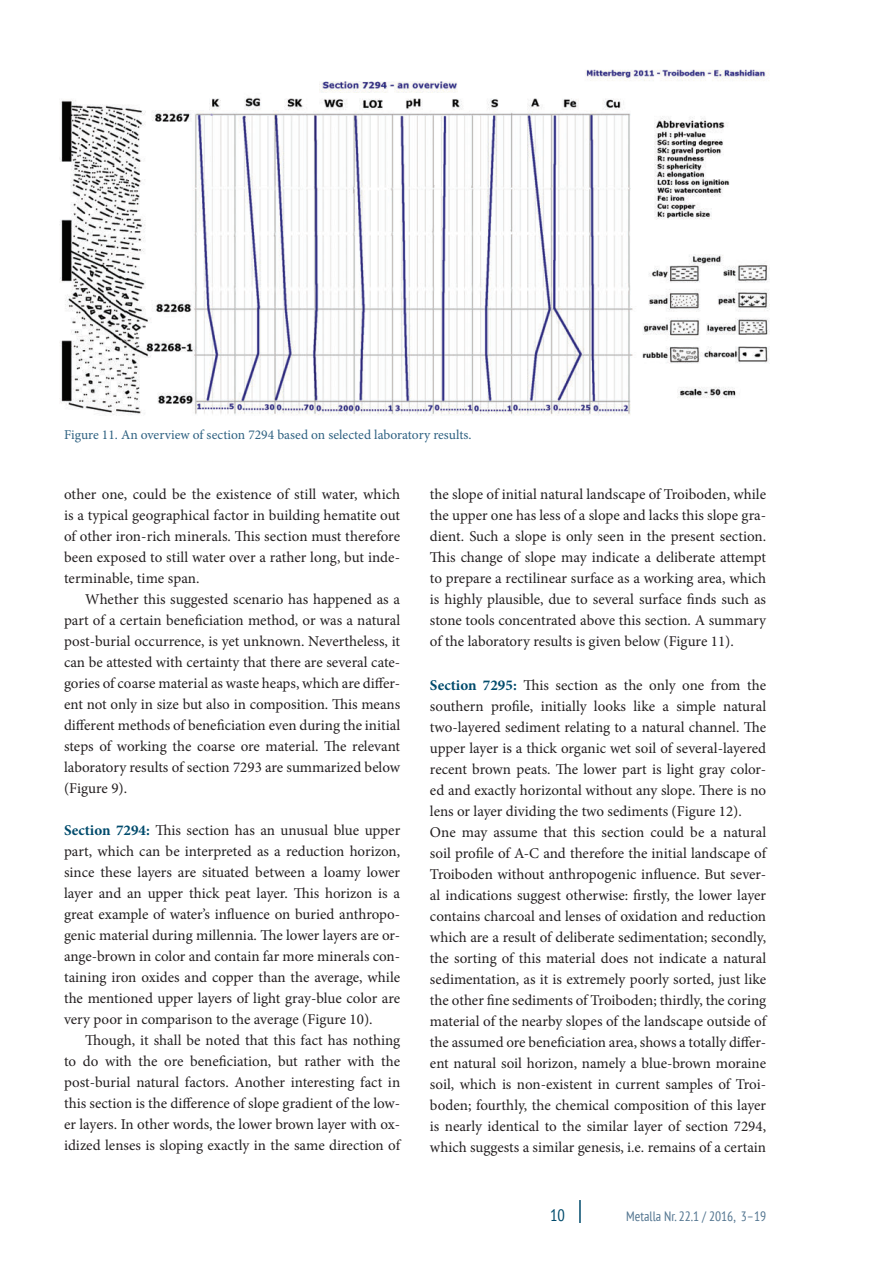
<style>
.page{position:relative;width:894px;height:1263px;background:#fff}
.page>*{position:absolute;margin:0;border:0;box-sizing:border-box;transform-origin:0 0}
.t1{font:condensed 16.5px "PT Sans";color:#014b6c}
.t2{font:15px/21px "Minion Pro";color:#231f20;text-align:justify}
.t3{font:13.5px "Minion Pro";color:#2e6181}
.t4{font:condensed 13.5px "PT Sans";color:#537590}
.s1{font-weight:700;color:#014b6c}
</style>
<div class="page">
<svg style="left:579px;top:1200px;width:1px;height:23px"></svg>
<img style="left:60px;top:69px;width:710px;height:347px">
<p class="t3" style="left:64px;top:426px;width:409px">Figure 11. An overview of section 7294 based on selected laboratory results.</p>
<p class="t2" style="left:64px;top:484px;width:337px">other one, could be the existence of still water, which is a typical geographical factor in building hematite out of other iron-rich minerals. This section must therefore been exposed to still water over a rather long, but inde&shy;terminable, time span.</p>
<p class="t2" style="left:64px;top:589px;width:337px;text-indent:21px">Whether this suggested scenario has happened as a part of a certain beneficiation method, or was a natural post-burial occurrence, is yet unknown. Nevertheless, it can be attested with certainty that there are several cate&shy;gories of coarse material as waste heaps, which are differ&shy;ent not only in size but also in composition. This means different methods of beneficiation even during the initial steps of working the coarse ore material. The relevant laboratory results of section 7293 are summarized below (Figure 9).</p>
<p class="t2" style="left:64px;top:820px;width:337px"><span class="s1">Section 7294:</span> This section has an unusual blue upper part, which can be interpreted as a reduction horizon, since these layers are situated between a loamy lower layer and an upper thick peat layer. This horizon is a great example of water’s influence on buried anthropo&shy;genic material during millennia. The lower layers are or&shy;ange-brown in color and contain far more minerals con&shy;taining iron oxides and copper than the average, while the mentioned upper layers of light gray-blue color are very poor in comparison to the average (Figure 10).</p>
<p class="t2" style="left:64px;top:1030px;width:337px;text-indent:21px">Though, it shall be noted that this fact has nothing to do with the ore beneficiation, but rather with the post-burial natural factors. Another interesting fact in this section is the difference of slope gradient of the low&shy;er layers. In other words, the lower brown layer with ox&shy;idized lenses is sloping exactly in the same direction of</p>
<p class="t2" style="left:430px;top:484px;width:337px">the slope of initial natural landscape of Troiboden, while the upper one has less of a slope and lacks this slope gra&shy;dient. Such a slope is only seen in the present section.<br>This change of slope may indicate a deliberate attempt to prepare a rectilinear surface as a working area, which is highly plausible, due to several surface finds such as stone tools concentrated above this section. A summary of the laboratory results is given below (Figure 11).</p>
<p class="t2" style="left:430px;top:674px;width:337px;text-align:left"><span class="s1">Section 7295:</span> This section as the only one from the southern profile, initially looks like a simple natural two-layered sediment relating to a natural channel. The upper layer is a thick organic wet soil of several-layered recent brown peats. The lower part is light gray color&shy;ed and exactly horizontal without any slope. There is no lens or layer dividing the two sediments (Figure 12).<br>One may assume that this section could be a natural soil profile of A-C and therefore the initial landscape of Troiboden without anthropogenic influence. But sever&shy;al indications suggest otherwise: firstly, the lower layer contains charcoal and lenses of oxidation and reduction which are a result of deliberate sedimentation; secondly, the sorting of this material does not indicate a natural sedimentation, as it is extremely poorly sorted, just like the other fine sediments of Troiboden; thirdly, the coring material of the nearby slopes of the landscape outside of the assumed ore beneficiation area, shows a totally differ&shy;ent natural soil horizon, namely a blue-brown moraine soil, which is non-existent in current samples of Troi&shy;boden; fourthly, the chemical composition of this layer is nearly identical to the similar layer of section 7294, which suggests a similar genesis, i.e. remains of a certain</p>
<p class="t1" style="left:550px;top:1205px;width:16px">10</p>
<p class="t4" style="left:626px;top:1208px;width:141px">Metalla Nr. 22.1 / 2016, 3–19</p>
</div>
